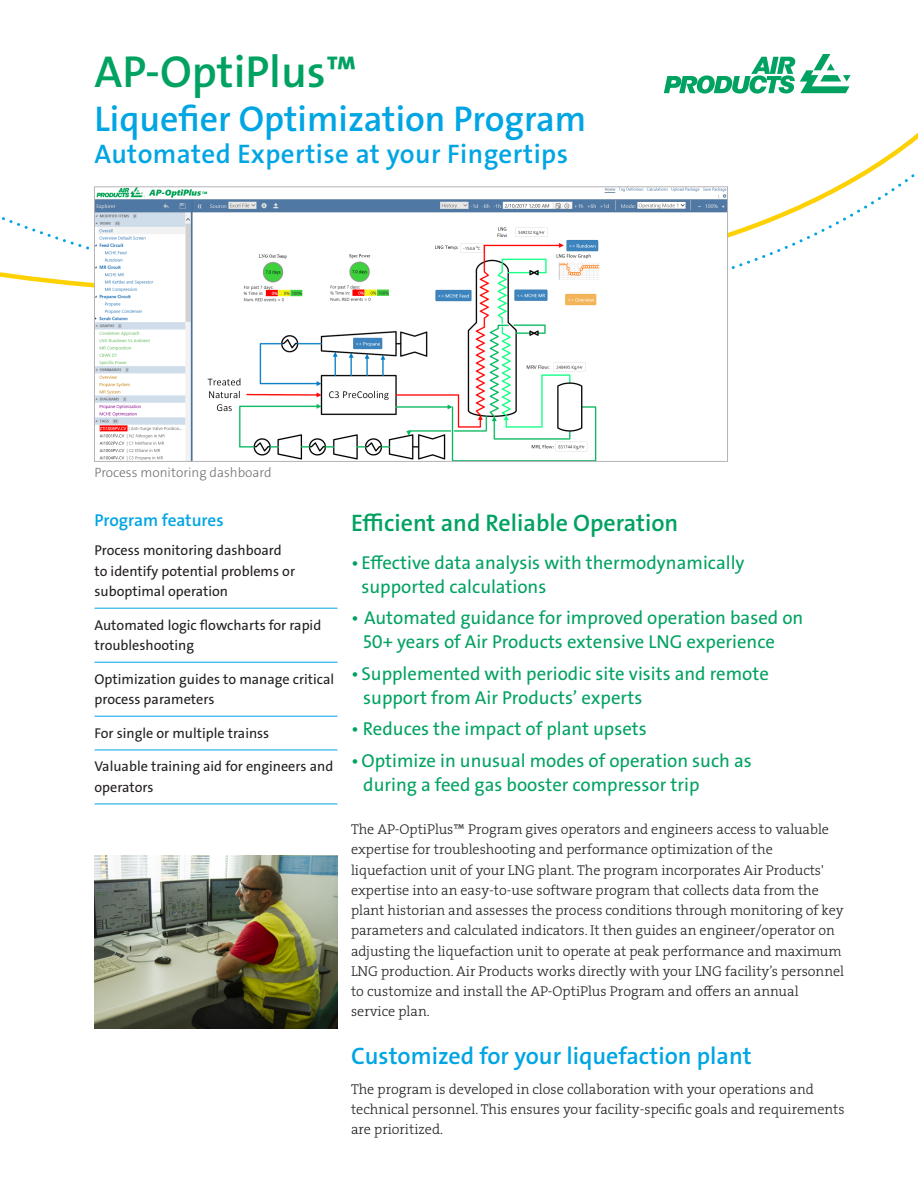
<style>
.page{position:relative;width:918px;height:1188px;background:#fff}
.page>*{position:absolute;margin:0;border:0;box-sizing:border-box;transform-origin:0 0}
.Main_headline{font:600 45px "The Sans LF";color:#00a261}
.Main_subhead{font:600 36px "The Sans LF";color:#00a5e3}
.Main_subhead-2{font:600 27px "The Sans LF";letter-spacing:.015em;color:#00a5e3}
.Subhead_level_1{font:600 24px "The Sans LF";color:#00a5e3}
.Subhead_level_1-2{font:600 24px "The Sans LF";color:#00a261}
.Body_copy{font:18.75px/24px "The Sans LF";color:#00a261}
.Sidebar_headline{font:600 17.25px "The Sans LF";color:#00a5e3}
.Body_copy-2{font:14.25px/20.2px "The Serif LP3 Lig";color:#231f20}
.Sidebar_headline-2{font:14.25px/20.2px "The Sans LF";color:#231f20}
.Subhead_level_1-3{font:300 13.5px "The Sans LF";color:#717074}
</style>
<div class="page">
<svg style="left:0;top:157px;width:915px;height:131px"></svg>
<svg style="left:664px;top:54px;width:186px;height:40px"></svg>
<hr style="left:94px;top:608px;width:244px;height:1px;background:#00a5e3">
<hr style="left:94px;top:662px;width:244px;height:1px;background:#00a5e3">
<hr style="left:94px;top:716px;width:244px;height:1px;background:#00a5e3">
<hr style="left:94px;top:750px;width:244px;height:1px;background:#00a5e3">
<hr style="left:94px;top:804px;width:244px;height:1px;background:#00a5e3">
<img style="left:94px;top:855px;width:243px;height:173px">
<img style="left:96px;top:188px;width:630px;height:272px">
<div style="left:94px;top:186px;width:634px;height:276px;border:1px solid #b4b3b7"></div>
<p class="Main_headline" style="left:94px;top:43px;width:264px">AP-OptiPlus™</p>
<p class="Main_subhead" style="left:94px;top:96px;width:493px">Liquefier Optimization Program</p>
<p class="Main_subhead-2" style="left:94px;top:137px;width:475px">Automated Expertise at your Fingertips</p>
<p class="Subhead_level_1-3" style="left:94px;top:464px;width:179px">Process monitoring dashboard</p>
<p class="Sidebar_headline" style="left:94px;top:509px;width:131px">Program features</p>
<p class="Sidebar_headline-2" style="left:94px;top:540px;width:202px">Process monitoring dashboard to identify potential problems or suboptimal operation</p>
<p class="Sidebar_headline-2" style="left:94px;top:615px;width:228px">Automated logic flowcharts for rapid troubleshooting</p>
<p class="Sidebar_headline-2" style="left:94px;top:669px;width:241px">Optimization guides to manage critical process parameters</p>
<p class="Sidebar_headline-2" style="left:94px;top:723px;width:176px">For single or multiple trainss</p>
<p class="Sidebar_headline-2" style="left:94px;top:756px;width:240px">Valuable training aid for engineers and operators</p>
<p class="Subhead_level_1-2" style="left:351px;top:508px;width:329px">Efficient and Reliable Operation</p>
<p class="Body_copy" style="left:362px;top:550px;width:385px;text-indent:-10px">• Effective data analysis with thermodynamically supported calculations</p>
<p class="Body_copy" style="left:363px;top:606px;width:442px;text-indent:-12px">• Automated guidance for improved operation based on<br>50+ years of Air Products extensive LNG experience</p>
<p class="Body_copy" style="left:363px;top:661px;width:407px;text-indent:-12px">• Supplemented with periodic site visits and remote support from Air Products’ experts</p>
<p class="Body_copy" style="left:351px;top:717px;width:297px">• Reduces the impact of plant upsets</p>
<p class="Body_copy" style="left:363px;top:748px;width:390px;text-indent:-12px">•Optimize in unusual modes of operation such as during a feed gas booster compressor trip</p>
<p class="Body_copy-2" style="left:351px;top:819px;width:495px">The AP-OptiPlus™ Program gives operators and engineers access to valuable expertise for troubleshooting and performance optimization of the liquefaction unit of your LNG plant. The program incorporates Air Products' expertise into an easy-to-use software program that collects data from the plant historian and assesses the process conditions through monitoring of key parameters and calculated indicators. It then guides an engineer/operator on adjusting the liquefaction unit to operate at peak performance and maximum LNG production. Air Products works directly with your LNG facility’s personnel to customize and install the AP-OptiPlus Program and offers an annual service plan.</p>
<p class="Subhead_level_1" style="left:351px;top:1041px;width:402px">Customized for your liquefaction plant</p>
<p class="Body_copy-2" style="left:351px;top:1079px;width:495px">The program is developed in close collaboration with your operations and technical personnel. This ensures your facility-specific goals and requirements are prioritized.</p>
</div>
